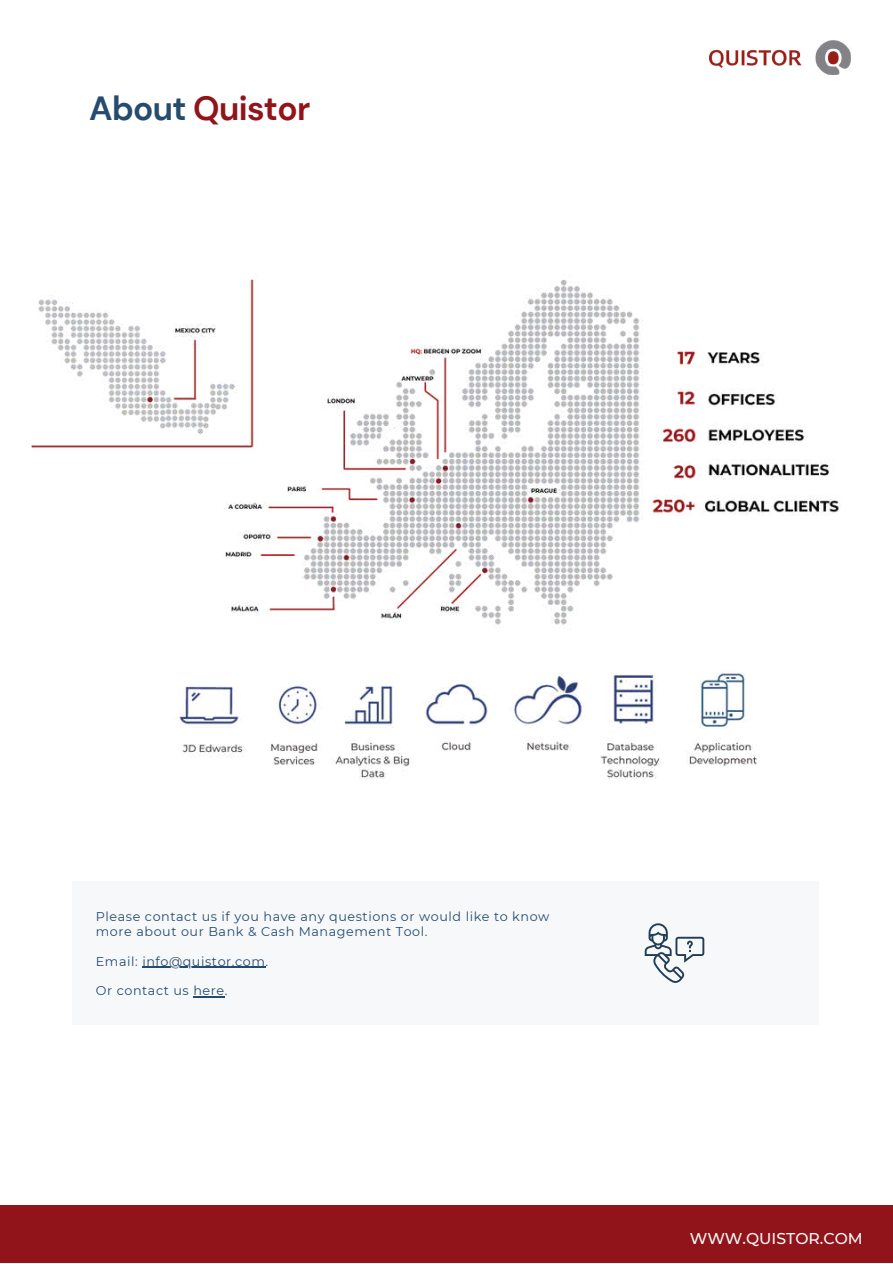
<style>
.page{position:relative;width:893px;height:1264px;background:#fff}
.page>*{position:absolute;margin:0;border:0;box-sizing:border-box;transform-origin:0 0}
.t1{font:700 33.45px "DM Sans";letter-spacing:-.02em;color:#91141b}
.t2{font:500 15.6px "Montserrat";color:#fafafa}
.t3{font:12.75px/14.9px "Montserrat";letter-spacing:.045em;color:#254b6e}
.s1{color:#254b6e}
</style>
<div class="page">
<img style="left:710px;top:40px;width:140px;height:35px">
<div style="left:72px;top:881px;width:747px;height:144px;background:#f7f8f9"></div>
<svg style="left:644px;top:923px;width:60px;height:59px"></svg>
<hr style="left:142px;top:966px;width:123px;height:1px;background:#254b6e">
<hr style="left:193px;top:996px;width:32px;height:1px;background:#254b6e">
<img style="left:31px;top:279px;width:810px;height:501px">
<div style="left:0;top:1205px;width:892px;height:57px;background:#91141b"></div>
<h1 class="t1" style="left:89px;top:87px;width:222px"><span class="s1">About</span> Quistor</h1>
<p class="t3" style="left:96px;top:909px;width:455px">Please contact us if you have any questions or would like to know more about our Bank &amp; Cash Management Tool.</p>
<p class="t3" style="left:96px;top:953px;width:174px">Email: info@quistor.com.</p>
<p class="t3" style="left:96px;top:983px;width:133px">Or contact us here.</p>
<p class="t2" style="left:689px;top:1228px;width:174px">WWW.QUISTOR.COM</p>
</div>
